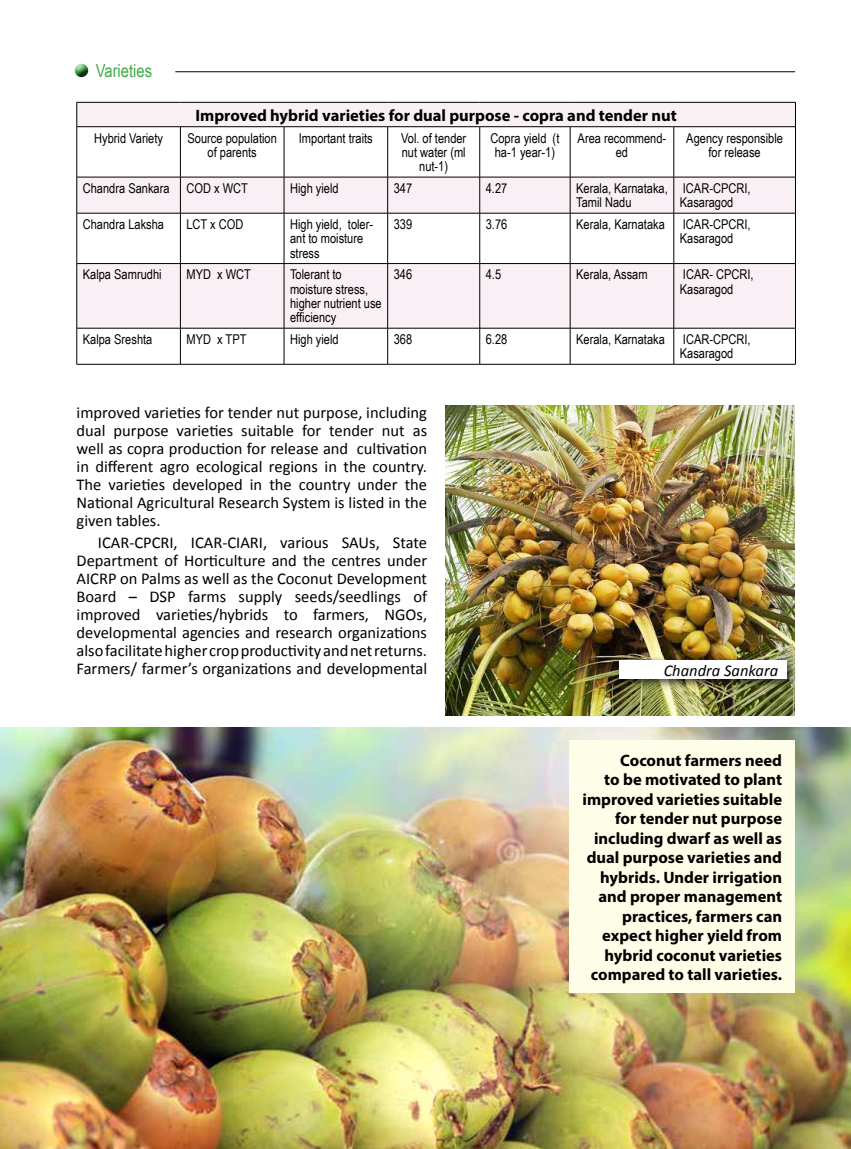
<style>
.page{position:relative;width:851px;height:1149px;background:#fff}
.page>*{position:absolute;margin:0;border:0;box-sizing:border-box;transform-origin:0 0}
.t1{font:18px "Arial Narrow";color:#41ad49}
.t2{font:16.5px/18px "Calibri";color:#000;text-align:justify}
.t3{font:700 16.5px/19.5px "Myriad Pro";color:#000;text-align:right}
.t4{font:italic 16.5px "Calibri";color:#000}
.t5{font:13.5px/14.2px "Arial Narrow";color:#000}
</style>
<div class="page">
<hr style="left:175px;top:71px;width:620px;height:1px;background:#000">
<div style="left:72px;top:63px;width:16px;height:11px;background:#fff;opacity:.75"></div>
<div style="left:72px;top:64px;width:16px;height:15px;background:#000;opacity:.75"></div>
<img style="left:0;top:727px;width:850px;height:421px">
<svg style="left:77px;top:103px;width:718px;height:225px;fill:#f9f0f5"></svg>
<hr style="left:77px;top:102px;width:103px;height:1px;background:#000">
<svg style="left:76px;top:102px;width:1px;height:24px"></svg>
<hr style="left:180px;top:102px;width:104px;height:1px;background:#000">
<hr style="left:284px;top:102px;width:103px;height:1px;background:#000">
<hr style="left:387px;top:102px;width:92px;height:1px;background:#000">
<hr style="left:479px;top:102px;width:91px;height:1px;background:#000">
<hr style="left:570px;top:102px;width:103px;height:1px;background:#000">
<hr style="left:673px;top:102px;width:122px;height:1px;background:#000">
<svg style="left:795px;top:102px;width:1px;height:24px"></svg>
<hr style="left:77px;top:126px;width:103px;height:1px;background:#000">
<hr style="left:76px;top:127px;width:1px;height:50px;background:#000">
<hr style="left:180px;top:126px;width:104px;height:1px;background:#000">
<hr style="left:180px;top:127px;width:1px;height:50px;background:#000">
<hr style="left:284px;top:126px;width:103px;height:1px;background:#000">
<hr style="left:284px;top:127px;width:1px;height:50px;background:#000">
<hr style="left:387px;top:126px;width:92px;height:1px;background:#000">
<hr style="left:387px;top:127px;width:1px;height:50px;background:#000">
<hr style="left:479px;top:126px;width:91px;height:1px;background:#000">
<hr style="left:479px;top:127px;width:1px;height:50px;background:#000">
<hr style="left:570px;top:126px;width:103px;height:1px;background:#000">
<hr style="left:570px;top:127px;width:1px;height:50px;background:#000">
<hr style="left:673px;top:126px;width:122px;height:1px;background:#000">
<hr style="left:673px;top:127px;width:1px;height:50px;background:#000">
<hr style="left:795px;top:127px;width:1px;height:50px;background:#000">
<hr style="left:77px;top:177px;width:103px;height:1px;background:#000">
<hr style="left:76px;top:177px;width:1px;height:36px;background:#000">
<hr style="left:180px;top:177px;width:104px;height:1px;background:#000">
<hr style="left:180px;top:177px;width:1px;height:36px;background:#000">
<hr style="left:284px;top:177px;width:103px;height:1px;background:#000">
<hr style="left:284px;top:177px;width:1px;height:36px;background:#000">
<hr style="left:387px;top:177px;width:92px;height:1px;background:#000">
<hr style="left:387px;top:177px;width:1px;height:36px;background:#000">
<hr style="left:479px;top:177px;width:91px;height:1px;background:#000">
<hr style="left:479px;top:177px;width:1px;height:36px;background:#000">
<hr style="left:570px;top:177px;width:103px;height:1px;background:#000">
<hr style="left:570px;top:177px;width:1px;height:36px;background:#000">
<hr style="left:673px;top:177px;width:122px;height:1px;background:#000">
<hr style="left:673px;top:177px;width:1px;height:36px;background:#000">
<hr style="left:795px;top:177px;width:1px;height:36px;background:#000">
<hr style="left:77px;top:213px;width:103px;height:1px;background:#000">
<hr style="left:76px;top:213px;width:1px;height:50px;background:#000">
<hr style="left:180px;top:213px;width:104px;height:1px;background:#000">
<hr style="left:180px;top:213px;width:1px;height:50px;background:#000">
<hr style="left:284px;top:213px;width:103px;height:1px;background:#000">
<hr style="left:284px;top:213px;width:1px;height:50px;background:#000">
<hr style="left:387px;top:213px;width:92px;height:1px;background:#000">
<hr style="left:387px;top:213px;width:1px;height:50px;background:#000">
<hr style="left:479px;top:213px;width:91px;height:1px;background:#000">
<hr style="left:479px;top:213px;width:1px;height:50px;background:#000">
<hr style="left:570px;top:213px;width:103px;height:1px;background:#000">
<hr style="left:570px;top:213px;width:1px;height:50px;background:#000">
<hr style="left:673px;top:213px;width:122px;height:1px;background:#000">
<hr style="left:673px;top:213px;width:1px;height:50px;background:#000">
<hr style="left:795px;top:213px;width:1px;height:50px;background:#000">
<hr style="left:77px;top:263px;width:103px;height:1px;background:#000">
<hr style="left:76px;top:264px;width:1px;height:64px;background:#000">
<hr style="left:180px;top:263px;width:104px;height:1px;background:#000">
<hr style="left:180px;top:264px;width:1px;height:64px;background:#000">
<hr style="left:284px;top:263px;width:103px;height:1px;background:#000">
<hr style="left:284px;top:264px;width:1px;height:64px;background:#000">
<hr style="left:387px;top:263px;width:92px;height:1px;background:#000">
<hr style="left:387px;top:264px;width:1px;height:64px;background:#000">
<hr style="left:479px;top:263px;width:91px;height:1px;background:#000">
<hr style="left:479px;top:264px;width:1px;height:64px;background:#000">
<hr style="left:570px;top:263px;width:103px;height:1px;background:#000">
<hr style="left:570px;top:264px;width:1px;height:64px;background:#000">
<hr style="left:673px;top:263px;width:122px;height:1px;background:#000">
<hr style="left:673px;top:264px;width:1px;height:64px;background:#000">
<hr style="left:795px;top:264px;width:1px;height:64px;background:#000">
<hr style="left:77px;top:328px;width:103px;height:1px;background:#000">
<hr style="left:76px;top:328px;width:1px;height:36px;background:#000">
<hr style="left:180px;top:328px;width:104px;height:1px;background:#000">
<hr style="left:180px;top:328px;width:1px;height:36px;background:#000">
<hr style="left:284px;top:328px;width:103px;height:1px;background:#000">
<hr style="left:284px;top:328px;width:1px;height:36px;background:#000">
<hr style="left:387px;top:328px;width:92px;height:1px;background:#000">
<hr style="left:387px;top:328px;width:1px;height:36px;background:#000">
<hr style="left:479px;top:328px;width:91px;height:1px;background:#000">
<hr style="left:479px;top:328px;width:1px;height:36px;background:#000">
<hr style="left:570px;top:328px;width:103px;height:1px;background:#000">
<hr style="left:570px;top:328px;width:1px;height:36px;background:#000">
<hr style="left:673px;top:328px;width:122px;height:1px;background:#000">
<hr style="left:673px;top:328px;width:1px;height:36px;background:#000">
<hr style="left:795px;top:328px;width:1px;height:36px;background:#000">
<hr style="left:77px;top:364px;width:103px;height:1px;background:#000">
<hr style="left:180px;top:364px;width:104px;height:1px;background:#000">
<hr style="left:284px;top:364px;width:103px;height:1px;background:#000">
<hr style="left:387px;top:364px;width:92px;height:1px;background:#000">
<hr style="left:479px;top:364px;width:91px;height:1px;background:#000">
<hr style="left:570px;top:364px;width:103px;height:1px;background:#000">
<hr style="left:673px;top:364px;width:122px;height:1px;background:#000">
<img style="left:446px;top:405px;width:348px;height:310px">
<div style="left:614px;top:655px;width:184px;height:35px;background:#000;opacity:.75"></div>
<div style="left:619px;top:660px;width:167px;height:18px;background:#fff"></div>
<div style="left:569px;top:740px;width:225px;height:252px;background:#fefde8"></div>
<p class="t1" style="left:96px;top:57px;width:58px">Varieties</p>
<p class="t3" style="left:195px;top:105px;width:482px">Improved hybrid varieties for dual purpose - copra and tender nut</p>
<p class="t5" style="left:94px;top:130px;width:70px">Hybrid Variety</p>
<p class="t5" style="left:187px;top:130px;width:91px;text-align:center">Source population of parents</p>
<p class="t5" style="left:299px;top:130px;width:75px">Important traits</p>
<p class="t5" style="left:401px;top:130px;width:67px;text-align:center">Vol. of tender nut water (ml nut-1)</p>
<p class="t5" style="left:490px;top:130px;width:70px;text-align:center">Copra yield (t ha-1 year-1)</p>
<p class="t5" style="left:577px;top:130px;width:90px;text-align:center">Area recommend&shy;ed</p>
<p class="t5" style="left:686px;top:130px;width:98px;text-align:center">Agency responsible for release</p>
<p class="t5" style="left:83px;top:180px;width:167px">Chandra Sankara COD x WCT</p>
<p class="t5" style="left:290px;top:180px;width:50px">High yield</p>
<p class="t5" style="left:393px;top:180px;width:20px">347</p>
<p class="t5" style="left:485px;top:180px;width:23px">4.27</p>
<p class="t5" style="left:576px;top:180px;width:93px">Kerala, Karnataka,<br>Tamil Nadu</p>
<p class="t5" style="left:679px;top:180px;width:72px">ICAR-CPCRI,<br>Kasaragod</p>
<p class="t5" style="left:83px;top:216px;width:83px">Chandra Laksha</p>
<p class="t5" style="left:186px;top:216px;width:59px">LCT x COD</p>
<p class="t5" style="left:290px;top:216px;width:85px">High yield, toler&shy;ant to moisture stress</p>
<p class="t5" style="left:393px;top:216px;width:20px">339</p>
<p class="t5" style="left:485px;top:216px;width:23px">3.76</p>
<p class="t5" style="left:576px;top:216px;width:90px">Kerala, Karnataka</p>
<p class="t5" style="left:679px;top:216px;width:72px">ICAR-CPCRI,<br>Kasaragod</p>
<p class="t5" style="left:83px;top:267px;width:80px">Kalpa Samrudhi</p>
<p class="t5" style="left:186px;top:267px;width:66px">MYD x WCT</p>
<p class="t5" style="left:290px;top:267px;width:93px">Tolerant to moisture stress, higher nutrient use efficiency</p>
<p class="t5" style="left:393px;top:267px;width:20px">346</p>
<p class="t5" style="left:485px;top:267px;width:17px">4.5</p>
<p class="t5" style="left:576px;top:267px;width:73px">Kerala, Assam</p>
<p class="t5" style="left:679px;top:267px;width:75px">ICAR- CPCRI,<br>Kasaragod</p>
<p class="t5" style="left:83px;top:331px;width:71px">Kalpa Sreshta</p>
<p class="t5" style="left:186px;top:331px;width:62px">MYD x TPT</p>
<p class="t5" style="left:290px;top:331px;width:50px">High yield</p>
<p class="t5" style="left:393px;top:331px;width:20px">368</p>
<p class="t5" style="left:485px;top:331px;width:23px">6.28</p>
<p class="t5" style="left:576px;top:331px;width:90px">Kerala, Karnataka</p>
<p class="t5" style="left:679px;top:331px;width:72px">ICAR-CPCRI,<br>Kasaragod</p>
<p class="t2" style="left:77px;top:402px;width:352px">improved varieties for tender nut purpose, including dual purpose varieties suitable for tender nut as well as copra production for release and cultivation in different agro ecological regions in the country.<br>The varieties developed in the country under the National Agricultural Research System is listed in the given tables.</p>
<p class="t2" style="left:77px;top:532px;width:352px;text-indent:21px">ICAR-CPCRI, ICAR-CIARI, various SAUs, State Department of Horticulture and the centres under AICRP on Palms as well as the Coconut Development Board – DSP farms supply seeds/seedlings of improved varieties/hybrids to farmers, NGOs, developmental agencies and research organizations also facilitate higher crop productivity and net returns.<br>Farmers/ farmer’s organizations and developmental</p>
<p class="t4" style="left:663px;top:660px;width:116px">Chandra Sankara</p>
<p class="t3" style="left:582px;top:749px;width:201px">Coconut farmers need<br>to be motivated to plant improved varieties suitable for tender nut purpose including dwarf as well as dual purpose varieties and hybrids. Under irrigation and proper management practices, farmers can expect higher yield from hybrid coconut varieties compared to tall varieties.</p>
</div>
